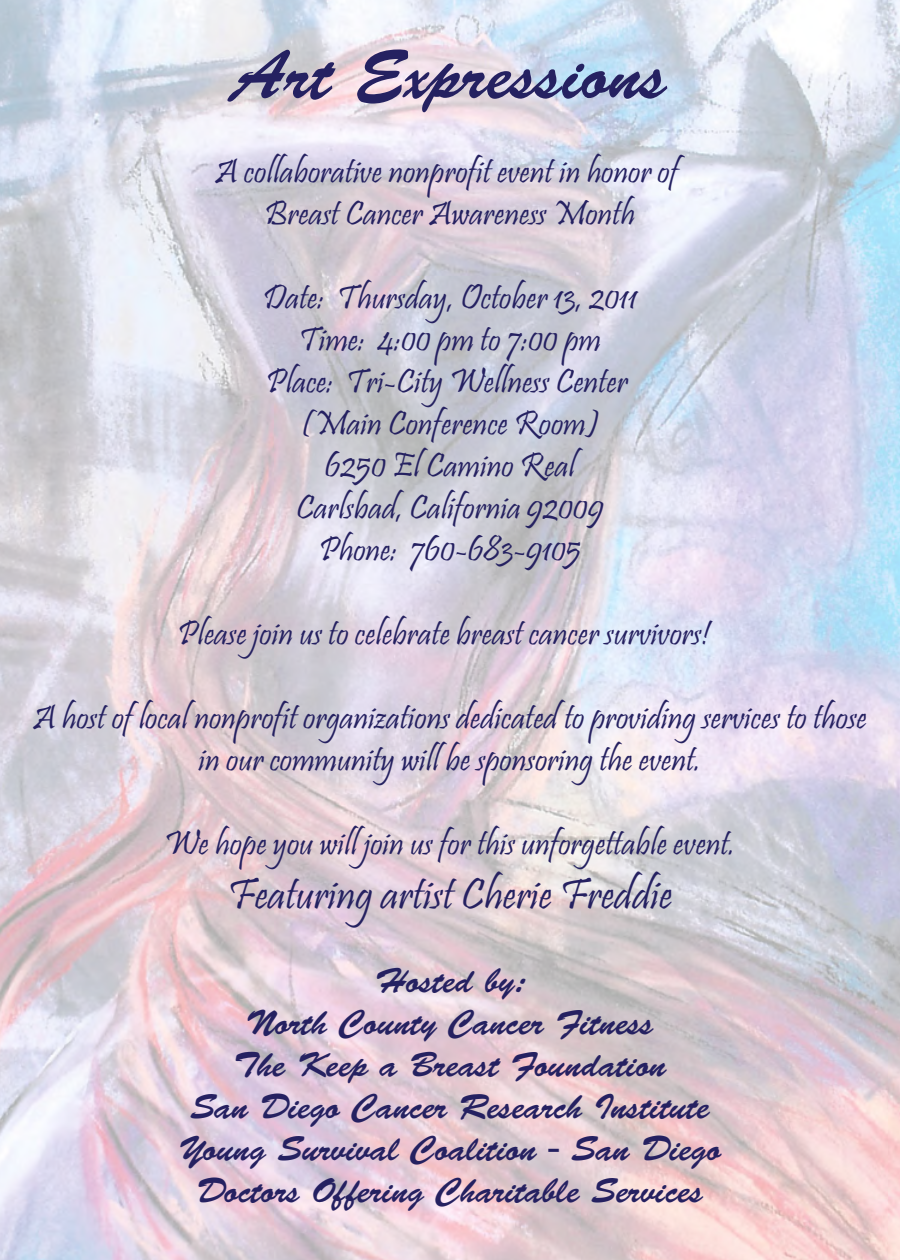
<style>
.page{position:relative;width:900px;height:1260px;background:#fff}
.page>*{position:absolute;margin:0;border:0;box-sizing:border-box;transform-origin:0 0}
.t1{font:70px "Brush Script Std";color:#252161}
.t2{font:45px "Pristina";color:#252161}
.t3{font:35px/42px "Pristina";color:#252161;text-align:center}
.t4{font:35px/42px "Brush Script Std";color:#252161;text-align:center}
</style>
<div class="page">
<img style="left:0;top:0;width:900px;height:1260px">
<h1 class="t1" style="left:233px;top:36px;width:436px">Art Expressions</h1>
<p class="t3" style="left:215px;top:153px;width:465px">A collaborative nonprofit event in honor of<br>Breast Cancer Awareness Month</p>
<p class="t3" style="left:263px;top:279px;width:375px">Date: Thursday, October 13, 2011<br>Time: 4:00 pm to 7:00 pm<br>Place: Tri-City Wellness Center (Main Conference Room)<br>6250 El Camino Real<br>Carlsbad, California 92009<br>Phone: 760-683-9105</p>
<p class="t3" style="left:178px;top:615px;width:534px">Please join us to celebrate breast cancer survivors!</p>
<p class="t3" style="left:33px;top:699px;width:835px">A host of local nonprofit organizations dedicated to providing services to those in our community will be sponsoring the event.</p>
<p class="t3" style="left:164px;top:825px;width:573px">We hope you will join us for this unforgettable event.</p>
<p class="t2" style="left:228px;top:869px;width:446px">Featuring artist Cherie Freddie</p>
<p class="t4" style="left:179px;top:960px;width:544px">Hosted by:<br>North County Cancer Fitness<br>The Keep a Breast Foundation<br>San Diego Cancer Research Institute<br>Young Survival Coalition - San Diego<br>Doctors Offering Charitable Services</p>
</div>
